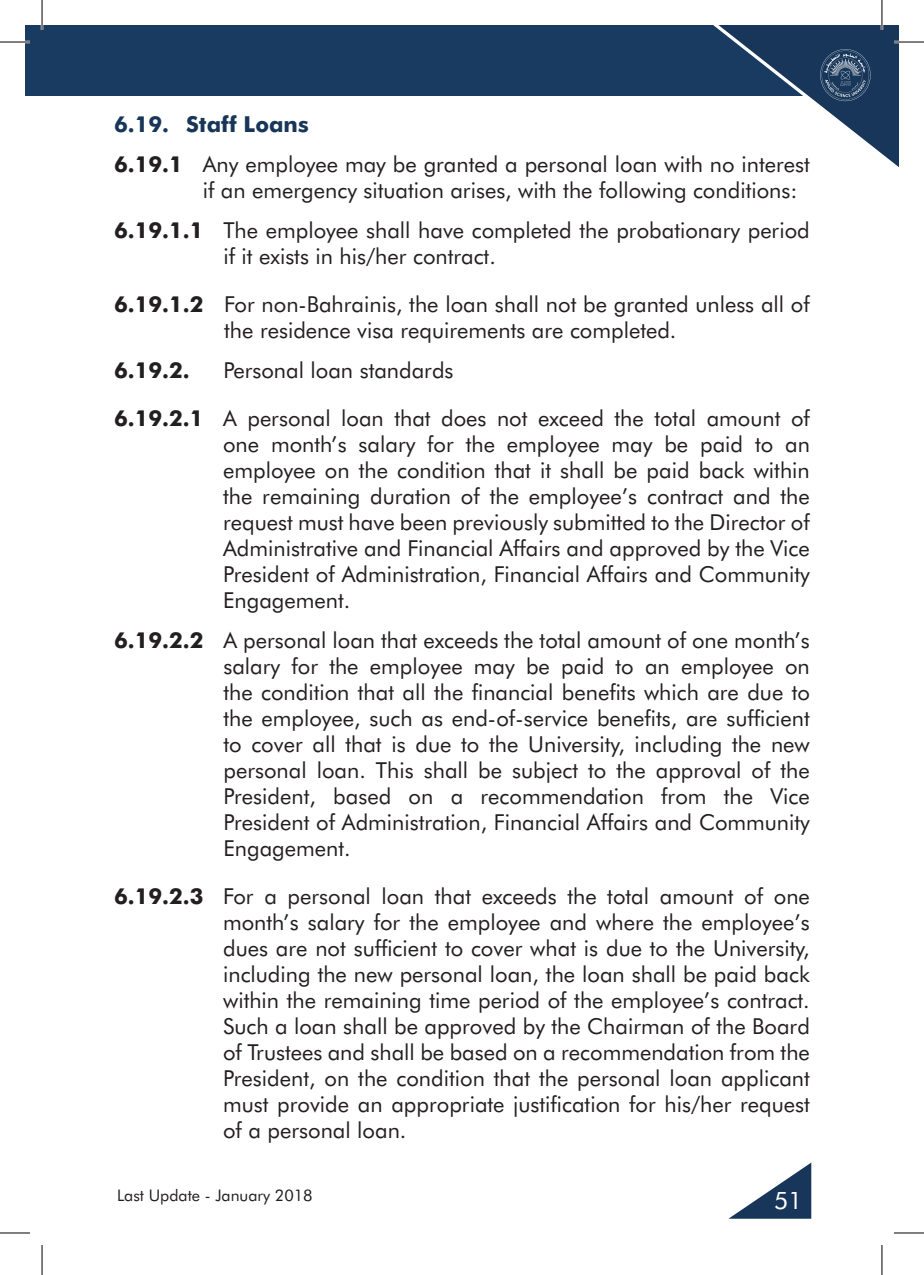
<style>
.page{position:relative;width:924px;height:1275px;background:#fff}
.page>*{position:absolute;margin:0;border:0;box-sizing:border-box;transform-origin:0 0}
.t1{font:24px "Futura BT";color:#fff}
.t2{font:22px/26px "Futura BT";color:#231f20}
.t3{font:700 22px "Futura BT";color:#173659}
.t4{font:700 22px "Futura BT";color:#231f20}
.t5{font:16px "Futura BT";color:#231f20}
.s1{font-weight:700}
</style>
<div class="page">
<div style="left:25px;top:25px;width:873px;height:71px;background:#1a3b61"></div>
<svg style="left:713px;top:25px;width:185px;height:142px"></svg>
<svg style="left:729px;top:1163px;width:81px;height:55px"></svg>
<hr style="left:0;top:41px;width:30px;height:2px;background:#fff">
<hr style="left:893px;top:41px;width:30px;height:2px;background:#fff">
<hr style="left:41px;top:0;width:2px;height:30px;background:#fff">
<hr style="left:880px;top:0;width:2px;height:30px;background:#fff">
<hr style="left:0;top:42px;width:30px;height:1px;background:#000">
<hr style="left:893px;top:42px;width:30px;height:1px;background:#000">
<hr style="left:0;top:1232px;width:30px;height:1px;background:#000">
<hr style="left:893px;top:1232px;width:30px;height:1px;background:#000">
<hr style="left:42px;top:0;width:1px;height:30px;background:#000">
<hr style="left:42px;top:1245px;width:1px;height:30px;background:#000">
<hr style="left:881px;top:0;width:1px;height:30px;background:#000">
<hr style="left:881px;top:1245px;width:1px;height:30px;background:#000">
<p class="t3" style="left:114px;top:110px;width:196px">6.19. Staff Loans</p>
<p class="t2" style="left:203px;top:151px;width:608px;text-indent:-89px"><span class="s1">6.19.1</span> Any employee may be granted a personal loan with no interest if an emergency situation arises, with the following conditions:</p>
<p class="t2" style="left:223px;top:217px;width:587px;text-indent:-109px"><span class="s1">6.19.1.1</span> The employee shall have completed the probationary period if it exists in his/her contract.</p>
<p class="t2" style="left:224px;top:291px;width:587px;text-indent:-110px"><span class="s1">6.19.1.2</span> For non-Bahrainis, the loan shall not be granted unless all of the residence visa requirements are completed.</p>
<p class="t4" style="left:114px;top:357px;width:77px">6.19.2.</p>
<p class="t2" style="left:223px;top:357px;width:231px">Personal loan standards</p>
<p class="t2" style="left:223px;top:405px;width:588px;text-align:justify;text-indent:-109px"><span class="s1">6.19.2.1</span> A personal loan that does not exceed the total amount of one month’s salary for the employee may be paid to an employee on the condition that it shall be paid back within the remaining duration of the employee’s contract and the request must have been previously submitted to the Director of Administrative and Financial Affairs and approved by the Vice President of Administration, Financial Affairs and Community Engagement.</p>
<p class="t2" style="left:223px;top:627px;width:587px;text-align:justify;text-indent:-109px"><span class="s1">6.19.2.2</span> A personal loan that exceeds the total amount of one month’s salary for the employee may be paid to an employee on the condition that all the financial benefits which are due to the employee, such as end-of-service benefits, are sufficient to cover all that is due to the University, including the new personal loan. This shall be subject to the approval of the President, based on a recommendation from the Vice President of Administration, Financial Affairs and Community Engagement.</p>
<p class="t2" style="left:223px;top:883px;width:588px;text-align:justify;text-indent:-109px"><span class="s1">6.19.2.3</span> For a personal loan that exceeds the total amount of one month’s salary for the employee and where the employee’s dues are not sufficient to cover what is due to the University, including the new personal loan, the loan shall be paid back within the remaining time period of the employee’s contract.<br>Such a loan shall be approved by the Chairman of the Board of Trustees and shall be based on a recommendation from the President, on the condition that the personal loan applicant must provide an appropriate justification for his/her request of a personal loan.</p>
<p class="t5" style="left:117px;top:1185px;width:197px">Last Update - January 2018</p>
<p class="t1" style="left:773px;top:1185px;width:30px">51</p>
</div>
